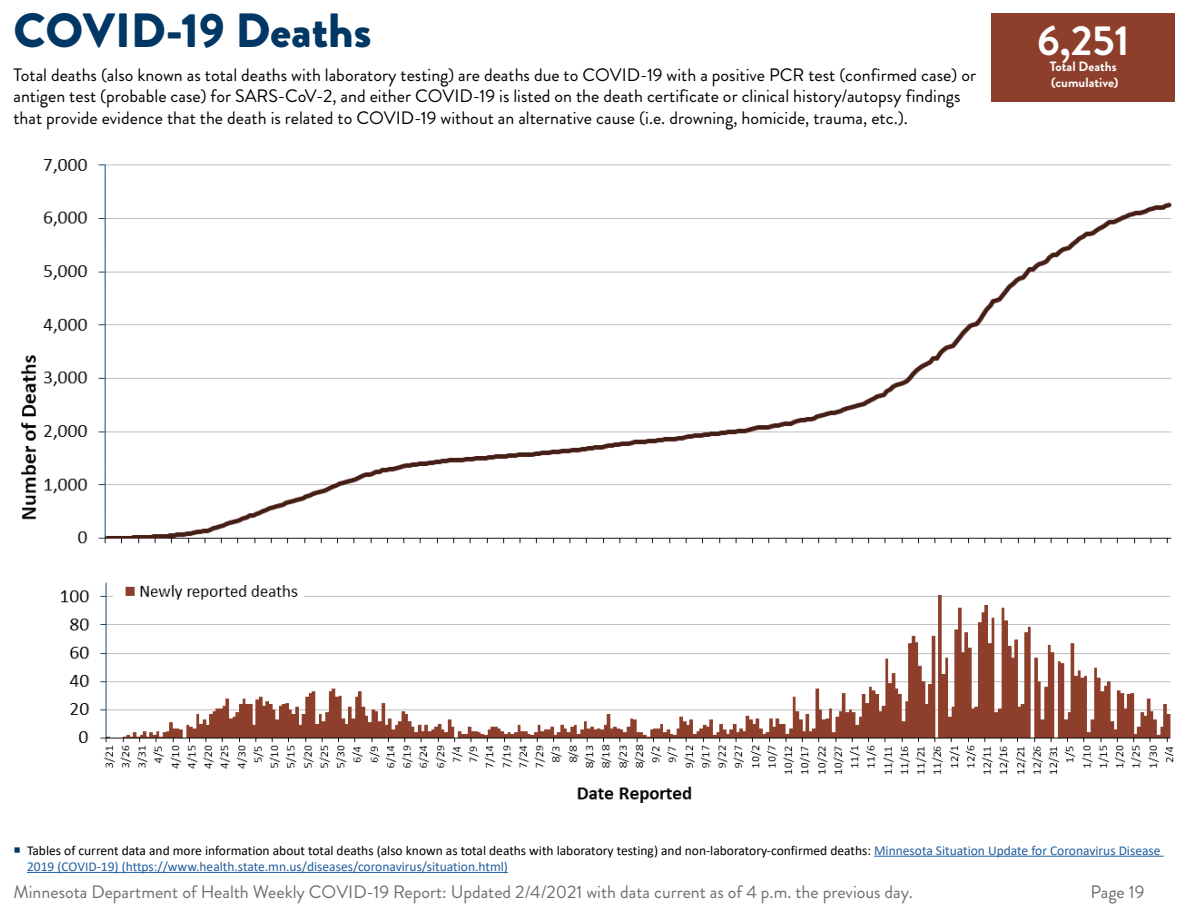
<style>
.page{position:relative;width:1188px;height:918px;background:#fff}
.page>*{position:absolute;margin:0;border:0;box-sizing:border-box;transform-origin:0 0}
.Subhead__H2{font:900 48px "Brandon Grotesque";color:#003764}
.Topichead__H4{font:700 42px "Brandon Grotesque";color:#fff}
.t1{font:18px/21.6px "Brandon Grotesque";color:#000}
.t2{font:18px "Brandon Grotesque";color:#6d6e71}
.t3{font:13.5px/16.2px "Calibri";color:#000}
.Topichead__H4-2{font:700 13.5px/16.2px "Brandon Grotesque";color:#fff}
.s1{color:#215e9e}
</style>
<div class="page">
<img style="left:20px;top:159px;width:1154px;height:644px">
<div style="left:991px;top:14px;width:183px;height:88px;background:#8e3f2c"></div>
<hr style="left:874px;top:856px;width:290px;height:1px;background:#215e9e">
<hr style="left:27px;top:872px;width:481px;height:1px;background:#215e9e">
<h2 class="Subhead__H2" style="left:14px;top:-3px;width:359px">COVID-19 Deaths</h2>
<p class="t1" style="left:14px;top:64px;width:964px">Total deaths (also known as total deaths with laboratory testing) are deaths due to COVID-19 with a positive PCR test (confirmed case) or antigen test (probable case) for SARS-CoV-2, and either COVID-19 is listed on the death certificate or clinical history/autopsy findings that provide evidence that the death is related to COVID-19 without an alternative cause (i.e. drowning, homicide, trauma, etc.).</p>
<p class="Topichead__H4" style="left:1037px;top:11px;width:94px">6,251</p>
<p class="Topichead__H4-2" style="left:1050px;top:59px;width:70px">Total Deaths (cumulative)</p>
<p class="t3" style="left:27px;top:842px;width:1135px">Tables of current data and more information about total deaths (also known as total deaths with laboratory testing) and non-laboratory-confirmed deaths: <span class="s1">Minnesota Situation Update for Coronavirus Disease<br>2019 (COVID-19) (https://www.health.state.mn.us/diseases/coronavirus/situation.html)</span></p>
<p class="t2" style="left:14px;top:879px;width:901px">Minnesota Department of Health Weekly COVID-19 Report: Updated 2/4/2021 with data current as of 4 p.m. the previous day.</p>
<p class="t2" style="left:1091px;top:879px;width:55px">Page 19</p>
</div>
